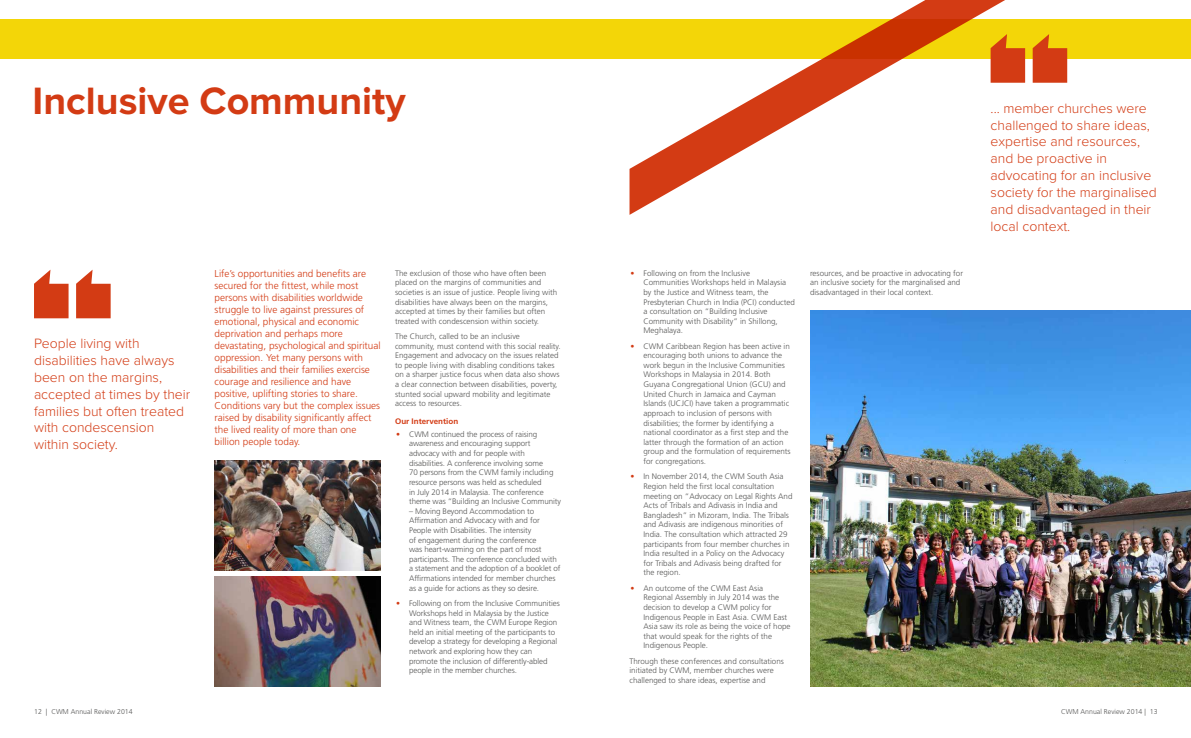
<style>
.page{position:relative;width:1191px;height:738px;background:#fff}
.page>*{position:absolute;margin:0;border:0;box-sizing:border-box;transform-origin:0 0}
.t1{font:700 39.5px "Proxima Nova";color:#d33b14}
.t2{font:300 14px/16.8px "Proxima Nova";color:#d33b14}
.t3{font:300 10px/12px "Frutiger";color:#d33b14}
.t4{font:300 8px/9.6px "Frutiger";color:#575756}
.t5{font:700 8px "Frutiger";color:#d33b14}
.t6{font:300 7px "Frutiger";color:#575756}
.s1{color:#d33b14}
</style>
<div class="page">
<div style="left:0;top:19px;width:1191px;height:39px;background:#f3d608"></div>
<svg style="left:76px;top:269px;width:35px;height:49px"></svg>
<svg style="left:34px;top:269px;width:35px;height:49px"></svg>
<svg style="left:1051px;top:48px;width:16px;height:35px"></svg>
<svg style="left:629px;top:0;width:422px;height:215px"></svg>
<img style="left:214px;top:576px;width:167px;height:110px">
<img style="left:214px;top:460px;width:167px;height:110px">
<img style="left:810px;top:310px;width:381px;height:376px">
<h1 class="t1" style="left:33px;top:78px;width:375px">Inclusive Community</h1>
<h2 class="t2" style="left:34px;top:335px;width:158px">People living with disabilities have always been on the margins, accepted at times by their families but often treated with condescension within society.</h2>
<p class="t3" style="left:214px;top:267px;width:168px">Life’s opportunities and benefits are secured for the fittest, while most persons with disabilities worldwide struggle to live against pressures of emotional, physical and economic deprivation and perhaps more devastating, psychological and spiritual oppression. Yet many persons with disabilities and their families exercise courage and resilience and have positive, uplifting stories to share.<br>Conditions vary but the complex issues raised by disability significantly affect the lived reality of more than one billion people today.</p>
<p class="t4" style="left:395px;top:268px;width:164px">The exclusion of those who have often been placed on the margins of communities and societies is an issue of justice. People living with disabilities have always been on the margins, accepted at times by their families but often treated with condescension within society.</p>
<p class="t4" style="left:395px;top:331px;width:167px">The Church, called to be an inclusive community, must contend with this social reality.<br>Engagement and advocacy on the issues related to people living with disabling conditions takes on a sharper justice focus when data also shows a clear connection between disabilities, poverty, stunted social upward mobility and legitimate access to resources.</p>
<p class="t5" style="left:395px;top:416px;width:65px">Our Intervention</p>
<p class="t4" style="left:409px;top:429px;width:153px;text-indent:-13px"><span class="s1">•</span> CWM continued the process of raising awareness and encouraging support advocacy with and for people with disabilities. A conference involving some<br>70 persons from the CWM family including resource persons was held as scheduled<br>in July 2014 in Malaysia. The conference theme was “Building an Inclusive Community</p>
<p class="t4" style="left:409px;top:506px;width:153px">– Moving Beyond Accommodation to Affirmation and Advocacy with and for People with Disabilities. The intensity<br>of engagement during the conference<br>was heart-warming on the part of most participants. The conference concluded with a statement and the adoption of a booklet of Affirmations intended for member churches as a guide for actions as they so desire.</p>
<p class="t4" style="left:409px;top:598px;width:152px;text-indent:-13px"><span class="s1">•</span> Following on from the Inclusive Communities Workshops held in Malaysia by the Justice and Witness team, the CWM Europe Region held an initial meeting of the participants to develop a strategy for developing a Regional network and exploring how they can promote the inclusion of differently-abled people in the member churches.</p>
<p class="t4" style="left:643px;top:268px;width:153px;text-indent:-13px"><span class="s1">•</span> Following on from the Inclusive Communities Workshops held in Malaysia by the Justice and Witness team, the Presbyterian Church in India (PCI) conducted a consultation on “Building Inclusive Community with Disability” in Shillong, Meghalaya.</p>
<p class="t4" style="left:643px;top:341px;width:149px;text-indent:-13px"><span class="s1">•</span> CWM Caribbean Region has been active in encouraging both unions to advance the work begun in the Inclusive Communities Workshops in Malaysia in 2014. Both Guyana Congregational Union (GCU) and United Church in Jamaica and Cayman Islands (UCJCI) have taken a programmatic approach to inclusion of persons with disabilities; the former by identifying a national coordinator as a first step and the latter through the formation of an action group and the formulation of requirements for congregations.</p>
<p class="t4" style="left:643px;top:471px;width:150px;text-indent:-13px"><span class="s1">•</span> In November 2014, the CWM South Asia Region held the first local consultation meeting on “Advocacy on Legal Rights And Acts of Tribals and Adivasis in India and Bangladesh” in Mizoram, India. The Tribals and Adivasis are indigenous minorities of India. The consultation which attracted 29 participants from four member churches in India resulted in a Policy on the Advocacy for Tribals and Adivasis being drafted for the region.</p>
<p class="t4" style="left:643px;top:582px;width:149px;text-indent:-13px"><span class="s1">•</span> An outcome of the CWM East Asia Regional Assembly in July 2014 was the decision to develop a CWM policy for Indigenous People in East Asia. CWM East Asia saw its role as being the voice of hope that would speak for the rights of the Indigenous People.</p>
<p class="t4" style="left:629px;top:655px;width:156px">Through these conferences and consultations initiated by CWM, member churches were challenged to share ideas, expertise and</p>
<p class="t4" style="left:810px;top:268px;width:154px">resources, and be proactive in advocating for an inclusive society for the marginalised and disadvantaged in their local context.</p>
<h2 class="t2" style="left:990px;top:100px;width:168px">... member churches were challenged to share ideas, expertise and resources, and be proactive in advocating for an inclusive society for the marginalised and disadvantaged in their local context.</h2>
<p class="t6" style="left:34px;top:707px;width:100px">12 | CWM Annual Review 2014</p>
<p class="t6" style="left:1061px;top:707px;width:98px">CWM Annual Review 2014 | 13</p>
</div>
